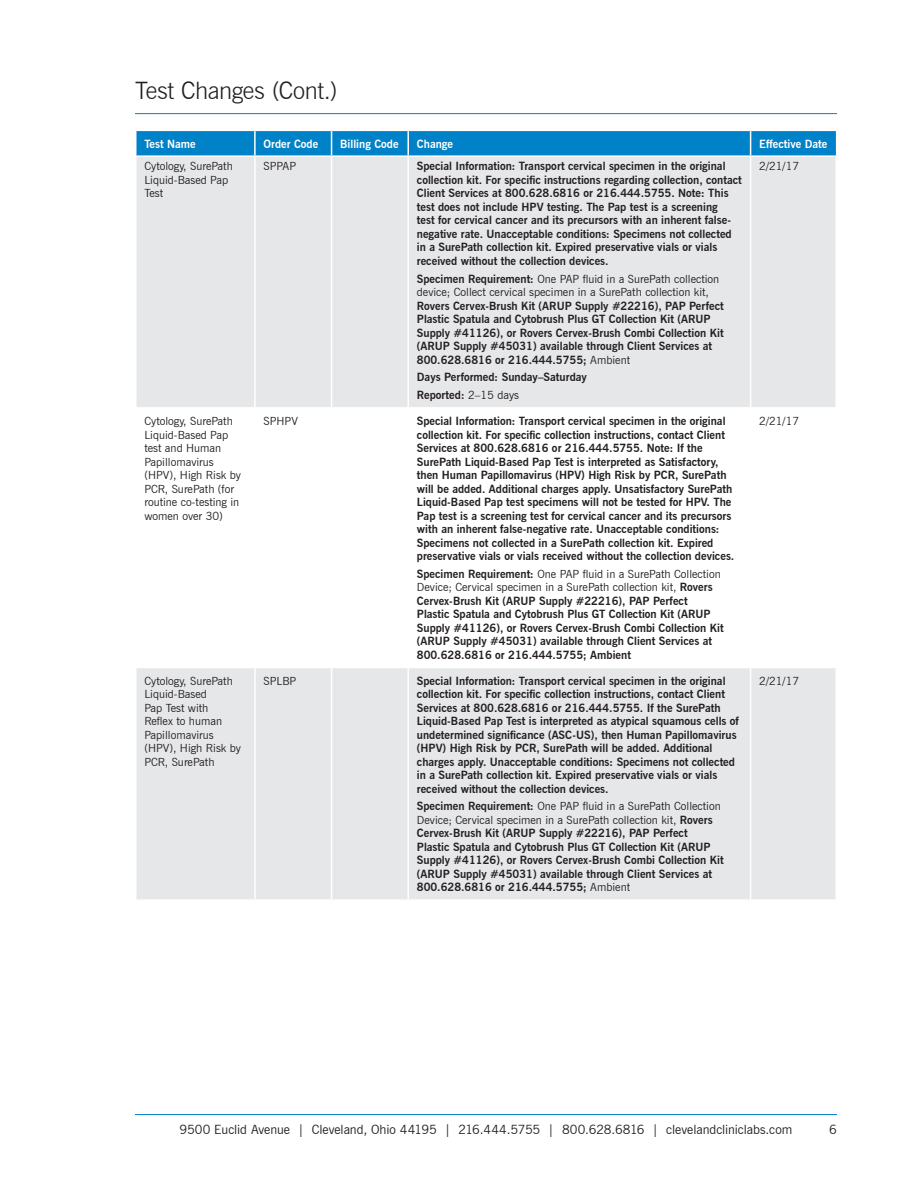
<style>
.page{position:relative;width:918px;height:1188px;background:#fff}
.page>*{position:absolute;margin:0;border:0;box-sizing:border-box;transform-origin:0 0}
.t1{font:300 24px "News Gothic BT";letter-spacing:-.015em;color:#231f20}
.t2{font:12.75px "News Gothic BT";letter-spacing:-.005em;color:#231f20}
.t3{font:700 11.25px/13.5px "News Gothic BT";color:#231f20}
.t4{font:11.25px/13.5px "News Gothic BT";color:#231f20}
.t5{font:700 11.25px "News Gothic BT";color:#fff}
.s1{font-weight:700}
.s2{font-weight:400}
</style>
<div class="page">
<hr style="left:135px;top:1114px;width:702px;height:1px;background:#0082c8">
<hr style="left:135px;top:113px;width:702px;height:1px;background:#0082c8">
<svg style="left:136px;top:157px;width:700px;height:742px;fill:#e6e7e9"></svg>
<hr style="left:254px;top:154px;width:2px;height:253px;background:#fff">
<hr style="left:331px;top:154px;width:1px;height:253px;background:#fff">
<hr style="left:407px;top:154px;width:2px;height:253px;background:#fff">
<hr style="left:750px;top:154px;width:1px;height:253px;background:#fff">
<hr style="left:135px;top:407px;width:120px;height:2px;background:#fff">
<hr style="left:255px;top:407px;width:77px;height:2px;background:#fff">
<hr style="left:254px;top:409px;width:2px;height:258px;background:#fff">
<hr style="left:332px;top:407px;width:76px;height:2px;background:#fff">
<hr style="left:331px;top:409px;width:1px;height:258px;background:#fff">
<hr style="left:408px;top:407px;width:343px;height:2px;background:#fff">
<hr style="left:407px;top:409px;width:2px;height:258px;background:#fff">
<hr style="left:751px;top:407px;width:86px;height:2px;background:#fff">
<hr style="left:750px;top:409px;width:1px;height:258px;background:#fff">
<hr style="left:135px;top:667px;width:120px;height:1px;background:#fff">
<hr style="left:255px;top:667px;width:77px;height:1px;background:#fff">
<hr style="left:254px;top:668px;width:2px;height:231px;background:#fff">
<hr style="left:332px;top:667px;width:76px;height:1px;background:#fff">
<hr style="left:331px;top:668px;width:1px;height:231px;background:#fff">
<hr style="left:408px;top:667px;width:343px;height:1px;background:#fff">
<hr style="left:407px;top:668px;width:2px;height:231px;background:#fff">
<hr style="left:751px;top:667px;width:86px;height:1px;background:#fff">
<hr style="left:750px;top:668px;width:1px;height:231px;background:#fff">
<svg style="left:136px;top:130px;width:701px;height:25px;background:#0d88ca"></svg>
<h1 class="t1" style="left:135px;top:76px;width:204px">Test Changes (Cont.)</h1>
<p class="t5" style="left:144px;top:137px;width:53px">Test Name</p>
<p class="t5" style="left:264px;top:137px;width:56px">Order Code</p>
<p class="t5" style="left:340px;top:137px;width:60px">Billing Code</p>
<p class="t5" style="left:417px;top:137px;width:38px">Change</p>
<p class="t5" style="left:759px;top:137px;width:70px">Effective Date</p>
<p class="t4" style="left:144px;top:159px;width:90px">Cytology, SurePath<br>Liquid-Based Pap<br>Test</p>
<p class="t4" style="left:264px;top:159px;width:34px">SPPAP</p>
<p class="t3" style="left:417px;top:159px;width:327px">Special Information: Transport cervical specimen in the original collection kit. For specific instructions regarding collection, contact Client Services at 800.628.6816 or 216.444.5755. Note: This test does not include HPV testing. The Pap test is a screening<br>test for cervical cancer and its precursors with an inherent false&shy;negative rate. Unacceptable conditions: Specimens not collected in a SurePath collection kit. Expired preservative vials or vials received without the collection devices.</p>
<p class="t4" style="left:417px;top:272px;width:304px"><span class="s1">Specimen Requirement:</span> One PAP fluid in a SurePath collection device; Collect cervical specimen in a SurePath collection kit,</p>
<p class="t3" style="left:417px;top:299px;width:308px">Rovers Cervex-Brush Kit (ARUP Supply #22216), PAP Perfect Plastic Spatula and Cytobrush Plus GT Collection Kit (ARUP Supply #41126), or Rovers Cervex-Brush Combi Collection Kit (ARUP Supply #45031) available through Client Services at 800.628.6816 or 216.444.5755; <span class="s2">Ambient</span></p>
<p class="t3" style="left:417px;top:368px;width:172px;line-height:17.9px">Days Performed: Sunday–Saturday<br>Reported: <span class="s2">2–15 days</span></p>
<p class="t4" style="left:144px;top:414px;width:98px">Cytology, SurePath<br>Liquid-Based Pap test and Human<br>Papillomavirus (HPV), High Risk by<br>PCR, SurePath (for routine co-testing in women over 30)</p>
<p class="t4" style="left:264px;top:414px;width:36px">SPHPV</p>
<p class="t3" style="left:417px;top:414px;width:319px">Special Information: Transport cervical specimen in the original collection kit. For specific collection instructions, contact Client Services at 800.628.6816 or 216.444.5755. Note: If the SurePath Liquid-Based Pap Test is interpreted as Satisfactory, then Human Papillomavirus (HPV) High Risk by PCR, SurePath will be added. Additional charges apply. Unsatisfactory SurePath Liquid-Based Pap test specimens will not be tested for HPV. The Pap test is a screening test for cervical cancer and its precursors with an inherent false-negative rate. Unacceptable conditions:<br>Specimens not collected in a SurePath collection kit. Expired preservative vials or vials received without the collection devices.</p>
<p class="t3" style="left:417px;top:567px;width:308px">Specimen Requirement: <span class="s2">One PAP fluid in a SurePath Collection Device; Cervical specimen in a SurePath collection kit,</span> Rovers Cervex-Brush Kit (ARUP Supply #22216), PAP Perfect<br>Plastic Spatula and Cytobrush Plus GT Collection Kit (ARUP Supply #41126), or Rovers Cervex-Brush Combi Collection Kit (ARUP Supply #45031) available through Client Services at 800.628.6816 or 216.444.5755; Ambient</p>
<p class="t4" style="left:144px;top:674px;width:98px">Cytology, SurePath<br>Liquid-Based<br>Pap Test with<br>Reflex to human<br>Papillomavirus (HPV), High Risk by<br>PCR, SurePath</p>
<p class="t4" style="left:264px;top:674px;width:34px">SPLBP</p>
<p class="t3" style="left:417px;top:674px;width:324px">Special Information: Transport cervical specimen in the original collection kit. For specific collection instructions, contact Client Services at 800.628.6816 or 216.444.5755. If the SurePath Liquid-Based Pap Test is interpreted as atypical squamous cells of undetermined significance (ASC-US), then Human Papillomavirus (HPV) High Risk by PCR, SurePath will be added. Additional charges apply. Unacceptable conditions: Specimens not collected in a SurePath collection kit. Expired preservative vials or vials received without the collection devices.</p>
<p class="t3" style="left:417px;top:800px;width:308px">Specimen Requirement: <span class="s2">One PAP fluid in a SurePath Collection Device; Cervical specimen in a SurePath collection kit,</span> Rovers Cervex-Brush Kit (ARUP Supply #22216), PAP Perfect<br>Plastic Spatula and Cytobrush Plus GT Collection Kit (ARUP Supply #41126), or Rovers Cervex-Brush Combi Collection Kit (ARUP Supply #45031) available through Client Services at 800.628.6816 or 216.444.5755; <span class="s2">Ambient</span></p>
<p class="t4" style="left:759px;top:159px;width:41px">2/21/17</p>
<p class="t4" style="left:759px;top:414px;width:41px">2/21/17</p>
<p class="t4" style="left:759px;top:674px;width:41px">2/21/17</p>
<p class="t2" style="left:180px;top:1122px;width:614px">9500 Euclid Avenue | Cleveland, Ohio 44195 | 216.444.5755 | 800.628.6816 | clevelandcliniclabs.com</p>
<p class="t2" style="left:829px;top:1122px;width:9px">6</p>
</div>
